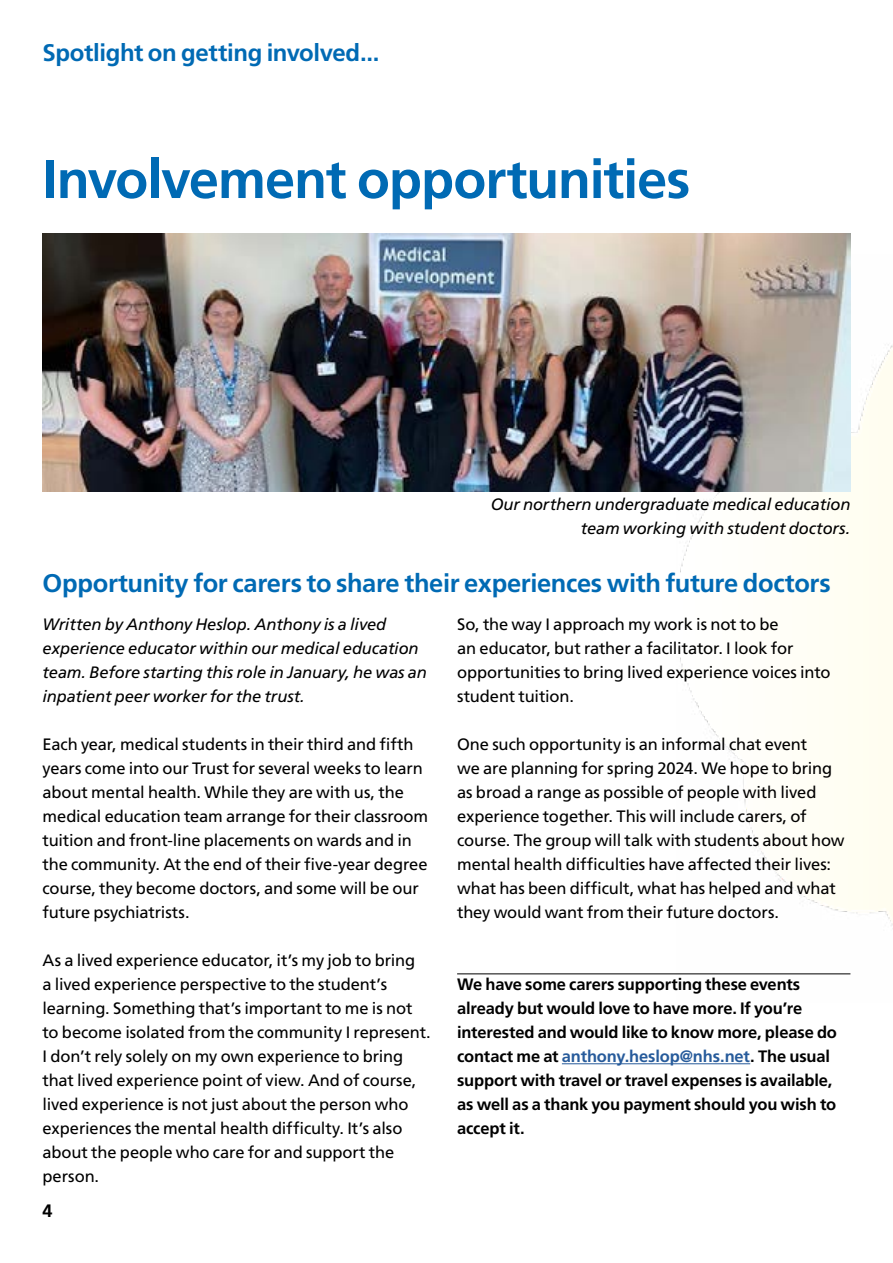
<style>
.page{position:relative;width:893px;height:1263px;background:#fff}
.page>*{position:absolute;margin:0;border:0;box-sizing:border-box;transform-origin:0 0}
.t1{font:700 54px "Frutiger LT Pro";letter-spacing:-.02em;color:#006ab4}
.Frutiger_17pt_Black{font:700 25.5px "Frutiger LT Pro";letter-spacing:-.015em;color:#006ab4}
.Frutiger_16pt_Black{font:700 24px "Frutiger LT Pro";letter-spacing:-.015em;color:#006ab4}
.t2{font:700 18px "Frutiger LT Pro";color:#000}
.Frutiger_11pt_Roman{font:16.5px/24px "Frutiger LT Pro";letter-spacing:-.01em;color:#000}
.Frutiger_12pt_Bold_C{font:700 16.5px/24px "Frutiger LT Pro";letter-spacing:-.01em;color:#000}
.Frutiger_11pt_Roman-2{font:italic 16.5px/24px "Frutiger LT Pro";letter-spacing:-.01em;color:#000;text-align:right}
.s1{color:#275b9b}
</style>
<div class="page">
<img style="left:676px;top:254px;width:217px;height:721px">
<hr style="left:457px;top:973px;width:393px;height:1px;background:#000">
<hr style="left:562px;top:1063px;width:188px;height:1px;background:#275b9b">
<img style="left:43px;top:234px;width:807px;height:257px">
<p class="Frutiger_16pt_Black" style="left:43px;top:38px;width:339px">Spotlight on getting involved...</p>
<p class="t1" style="left:43px;top:147px;width:649px">Involvement opportunities</p>
<p class="Frutiger_11pt_Roman-2" style="left:491px;top:492px;width:361px">Our northern undergraduate medical education team working with student doctors.</p>
<p class="Frutiger_17pt_Black" style="left:43px;top:568px;width:790px">Opportunity for carers to share their experiences with future doctors</p>
<p class="Frutiger_11pt_Roman-2" style="left:43px;top:612px;width:386px;text-align:left">Written by Anthony Heslop. Anthony is a lived experience educator within our medical education team. Before starting this role in January, he was an inpatient peer worker for the trust.</p>
<p class="Frutiger_11pt_Roman" style="left:43px;top:732px;width:387px">Each year, medical students in their third and fifth years come into our Trust for several weeks to learn about mental health. While they are with us, the medical education team arrange for their classroom tuition and front-line placements on wards and in the community. At the end of their five-year degree course, they become doctors, and some will be our future psychiatrists.</p>
<p class="Frutiger_11pt_Roman" style="left:43px;top:948px;width:390px">As a lived experience educator, it’s my job to bring<br>a lived experience perspective to the student’s learning. Something that’s important to me is not to become isolated from the community I represent.<br>I don’t rely solely on my own experience to bring that lived experience point of view. And of course, lived experience is not just about the person who experiences the mental health difficulty. It’s also about the people who care for and support the person.</p>
<p class="t2" style="left:43px;top:1200px;width:12px">4</p>
<p class="Frutiger_11pt_Roman" style="left:457px;top:612px;width:375px">So, the way I approach my work is not to be<br>an educator, but rather a facilitator. I look for opportunities to bring lived experience voices into student tuition.</p>
<p class="Frutiger_11pt_Roman" style="left:457px;top:732px;width:389px">One such opportunity is an informal chat event<br>we are planning for spring 2024. We hope to bring as broad a range as possible of people with lived experience together. This will include carers, of course. The group will talk with students about how mental health difficulties have affected their lives: what has been difficult, what has helped and what they would want from their future doctors.</p>
<p class="Frutiger_12pt_Bold_C" style="left:457px;top:972px;width:381px">We have some carers supporting these events already but would love to have more. If you’re interested and would like to know more, please do contact me at <span class="s1">anthony.heslop@nhs.net</span>. The usual support with travel or travel expenses is available, as well as a thank you payment should you wish to accept it.</p>
</div>
